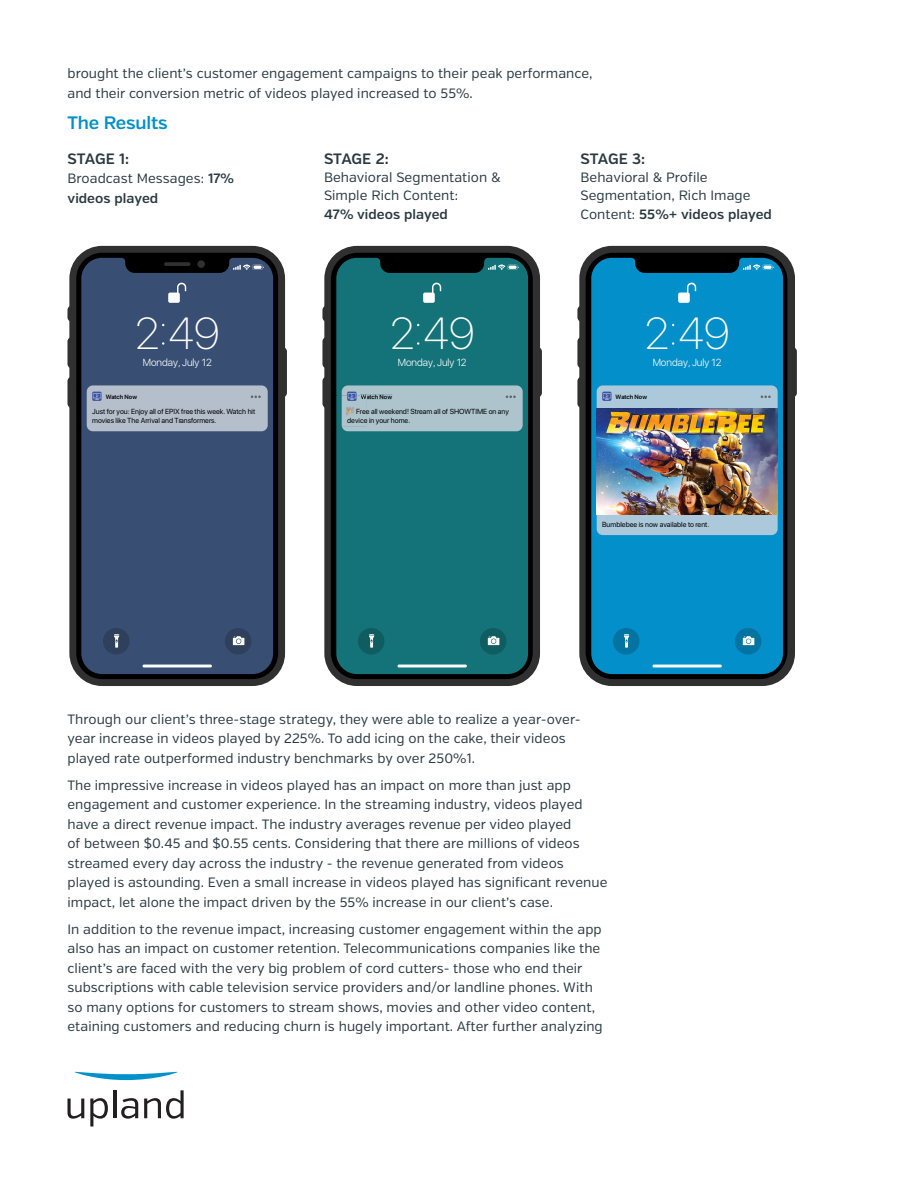
<style>
.page{position:relative;width:918px;height:1188px;background:#fff}
.page>*{position:absolute;margin:0;border:0;box-sizing:border-box;transform-origin:0 0}
.t1{font:100 44.55px "SFUI Display";color:#fff}
.Subhead{font:600 18px "Verb";letter-spacing:-.01em;color:#0091ca}
.Subhead-2{font:600 15px "Verb";letter-spacing:-.005em;color:#2a3941}
.Body_Small{font:13.5px/19.5px "Verb";letter-spacing:.005em;color:#2a3941}
.Subhead-3{font:13.5px/18px "Verb";letter-spacing:.005em;color:#2a3941}
.Subhead-4{font:600 13.5px "Verb";letter-spacing:.005em;color:#2a3941}
.t2{font:300 10.2px "SFUI Display";color:#fff}
.t3{font:7.35px/8.9px "SF Pro Display";color:#000}
.t4{font:600 6.15px "SF Pro Display";color:#000}
.s1{font-weight:600}
.s2{font-weight:400}
</style>
<div class="page">
<svg style="left:75px;top:1071px;width:103px;height:9px"></svg>
<svg style="left:67px;top:1099px;width:17px;height:20px"></svg>
<svg style="left:90px;top:1098px;width:18px;height:28px"></svg>
<hr style="left:113px;top:1090px;width:3px;height:28px;background:#231f20">
<svg style="left:121px;top:1098px;width:17px;height:21px"></svg>
<svg style="left:144px;top:1090px;width:40px;height:29px"></svg>
<svg style="left:67px;top:307px;width:2px;height:14px"></svg>
<svg style="left:67px;top:338px;width:2px;height:29px"></svg>
<svg style="left:285px;top:347px;width:2px;height:50px"></svg>
<svg style="left:67px;top:378px;width:2px;height:29px"></svg>
<svg style="left:69px;top:246px;width:216px;height:440px;background:#494949"></svg>
<div style="left:76px;top:253px;width:202px;height:426px;background:#000;border-radius:26px"></div>
<div style="left:81px;top:258px;width:192px;height:416px;background:#384f73"></div>
<div style="left:197px;top:260px;width:8px;height:8px;background:#303030;border-radius:50%"></div>
<hr style="left:164px;top:262px;width:26px;height:4px;background:#303030;border-radius:2px">
<svg style="left:233px;top:265px;width:31px;height:5px"></svg>
<svg style="left:168px;top:283px;width:18px;height:20px"></svg>
<hr style="left:143px;top:665px;width:69px;height:2px;background:#fff">
<div style="left:103px;top:628px;width:27px;height:27px;background:#2e405c;border-radius:50%"></div>
<svg style="left:114px;top:634px;width:5px;height:14px"></svg>
<div style="left:225px;top:628px;width:26px;height:27px;background:#2e405c;border-radius:50%"></div>
<svg style="left:233px;top:636px;width:11px;height:9px"></svg>
<div style="left:87px;top:385px;width:181px;height:46px;background:#b5bfcc;border-radius:6px"></div>
<svg style="left:92px;top:392px;width:10px;height:9px"></svg>
<svg style="left:251px;top:395px;width:10px;height:3px"></svg>
<svg style="left:93px;top:393px;width:8px;height:7px"></svg>
<svg style="left:322px;top:307px;width:2px;height:14px"></svg>
<svg style="left:322px;top:338px;width:2px;height:29px"></svg>
<svg style="left:540px;top:347px;width:2px;height:50px"></svg>
<svg style="left:322px;top:378px;width:2px;height:29px"></svg>
<svg style="left:324px;top:246px;width:216px;height:440px;background:#484848"></svg>
<div style="left:331px;top:253px;width:202px;height:426px;background:#000;border-radius:26px"></div>
<div style="left:336px;top:258px;width:192px;height:416px;background:#147378"></div>
<svg style="left:488px;top:265px;width:31px;height:5px"></svg>
<svg style="left:423px;top:283px;width:18px;height:20px"></svg>
<hr style="left:398px;top:665px;width:69px;height:2px;background:#fff">
<div style="left:358px;top:628px;width:26px;height:27px;background:#0f5c61;border-radius:13px"></div>
<svg style="left:369px;top:634px;width:5px;height:14px"></svg>
<div style="left:480px;top:628px;width:26px;height:27px;background:#0f5c61;border-radius:50%"></div>
<svg style="left:488px;top:636px;width:11px;height:9px"></svg>
<img style="left:336px;top:395px;width:6px;height:32px">
<div style="left:342px;top:385px;width:181px;height:46px;background:#adc4cc"></div>
<svg style="left:577px;top:307px;width:2px;height:14px"></svg>
<svg style="left:577px;top:338px;width:2px;height:29px"></svg>
<svg style="left:795px;top:348px;width:2px;height:49px"></svg>
<svg style="left:577px;top:378px;width:2px;height:29px"></svg>
<svg style="left:579px;top:246px;width:216px;height:440px;background:#434343"></svg>
<div style="left:586px;top:253px;width:201px;height:426px;background:#000;border-radius:28px"></div>
<div style="left:591px;top:258px;width:192px;height:416px;background:#038fc9"></div>
<svg style="left:743px;top:265px;width:31px;height:5px"></svg>
<svg style="left:678px;top:283px;width:18px;height:20px"></svg>
<hr style="left:653px;top:665px;width:69px;height:2px;background:#fff">
<div style="left:613px;top:628px;width:26px;height:27px;background:#0373a1;border-radius:13px"></div>
<svg style="left:624px;top:634px;width:5px;height:14px"></svg>
<div style="left:735px;top:628px;width:26px;height:27px;background:#0373a1;border-radius:50%"></div>
<svg style="left:743px;top:636px;width:11px;height:9px"></svg>
<img style="left:597px;top:385px;width:181px;height:150px">
<p class="Body_Small" style="left:68px;top:64px;width:527px">brought the client’s customer engagement campaigns to their peak performance, and their conversion metric of videos played increased to 55%.</p>
<p class="Subhead" style="left:68px;top:112px;width:102px">The Results</p>
<p class="Subhead-2" style="left:68px;top:149px;width:63px">STAGE 1:</p>
<p class="Subhead-3" style="left:68px;top:169px;width:168px;line-height:19.5px">Broadcast Messages: <span class="s1">17% videos played</span></p>
<h1 class="t1" style="left:135px;top:304px;width:87px">2 49</h1>
<p class="t2" style="left:143px;top:355px;width:71px">Monday, July 12</p>
<p class="t4" style="left:106px;top:392px;width:33px">Watch Now</p>
<p class="t3" style="left:92px;top:407px;width:165px">Just for you: Enjoy all of EPIX free this week. Watch hit movies like The Arrival and Transformers.</p>
<p class="Subhead-2" style="left:324px;top:149px;width:66px">STAGE 2:</p>
<p class="Subhead-3" style="left:324px;top:168px;width:178px">Behavioral Segmentation &amp;<br>Simple Rich Content:</p>
<p class="Subhead-4" style="left:324px;top:206px;width:125px">47% videos played</p>
<h1 class="t1" style="left:390px;top:304px;width:87px">2 49</h1>
<p class="t2" style="left:398px;top:355px;width:71px">Monday, July 12</p>
<p class="t4" style="left:361px;top:392px;width:33px">Watch Now</p>
<p class="t3" style="left:347px;top:407px;width:163px;text-indent:9px">Free all weekend! Stream all of SHOWTIME on any device in your home.</p>
<p class="Subhead-2" style="left:580px;top:149px;width:66px">STAGE 3:</p>
<p class="Subhead-3" style="left:580px;top:168px;width:172px">Behavioral &amp; Profile<br>Segmentation, Rich Image</p>
<p class="Subhead-4" style="left:580px;top:206px;width:193px"><span class="s2">Content:</span> 55%+ videos played</p>
<h1 class="t1" style="left:645px;top:304px;width:87px">2 49</h1>
<p class="t2" style="left:653px;top:355px;width:71px">Monday, July 12</p>
<p class="t4" style="left:616px;top:392px;width:33px">Watch Now</p>
<p class="t3" style="left:602px;top:520px;width:109px">Bumblebee is now available to rent.</p>
<p class="Body_Small" style="left:68px;top:709px;width:515px">Through our client’s three-stage strategy, they were able to realize a year-over&shy;year increase in videos played by 225%. To add icing on the cake, their videos played rate outperformed industry benchmarks by over 250%1.</p>
<p class="Body_Small" style="left:68px;top:775px;width:541px">The impressive increase in videos played has an impact on more than just app engagement and customer experience. In the streaming industry, videos played have a direct revenue impact. The industry averages revenue per video played<br>of between $0.45 and $0.55 cents. Considering that there are millions of videos streamed every day across the industry - the revenue generated from videos played is astounding. Even a small increase in videos played has significant revenue impact, let alone the impact driven by the 55% increase in our client’s case.</p>
<p class="Body_Small" style="left:68px;top:919px;width:537px">In addition to the revenue impact, increasing customer engagement within the app also has an impact on customer retention. Telecommunications companies like the client’s are faced with the very big problem of cord cutters- those who end their subscriptions with cable television service providers and/or landline phones. With so many options for customers to stream shows, movies and other video content, etaining customers and reducing churn is hugely important. After further analyzing</p>
</div>
